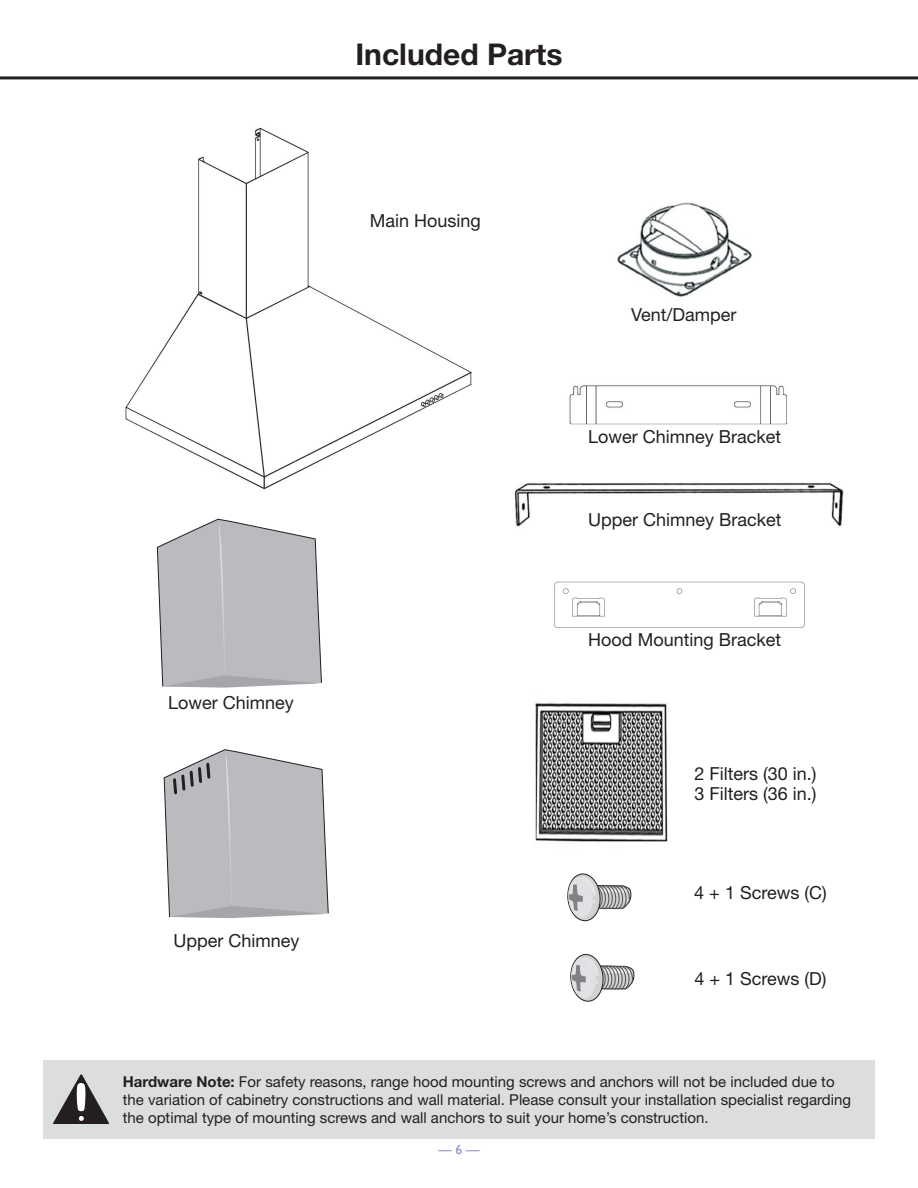
<style>
.page{position:relative;width:918px;height:1188px;background:#fff}
.page>*{position:absolute;margin:0;border:0;box-sizing:border-box;transform-origin:0 0}
.t1{font:700 30px "Helvetica Neue LT Std";color:#231f20}
.t2{font:18px/20.2px "Helvetica Neue LT Std";color:#231f20}
.B__body_copy{font:15px/18px "Helvetica Neue LT Std";color:#231f20}
.t3{font:13.5px "Gill Sans";color:#8e95c3}
.s1{font-weight:700}
</style>
<div class="page">
<hr style="left:0;top:76px;width:918px;height:3px;background:#231f20">
<img style="left:125px;top:128px;width:719px;height:714px">
<img style="left:603px;top:185px;width:156px;height:122px">
<div style="left:43px;top:1060px;width:832px;height:79px;background:#dcdddf"></div>
<svg style="left:53px;top:1074px;width:56px;height:50px"></svg>
<svg style="left:567px;top:873px;width:65px;height:49px"></svg>
<svg style="left:157px;top:514px;width:165px;height:174px;background:#c0c1c3"></svg>
<svg style="left:570px;top:954px;width:65px;height:48px"></svg>
<svg style="left:163px;top:744px;width:166px;height:174px;background:#bfc0c2"></svg>
<p class="t1" style="left:355px;top:35px;width:209px">Included Parts</p>
<p class="t2" style="left:370px;top:211px;width:113px">Main Housing</p>
<p class="t2" style="left:168px;top:692px;width:127px">Lower Chimney</p>
<p class="t2" style="left:174px;top:931px;width:128px">Upper Chimney</p>
<p class="t2" style="left:631px;top:304px;width:107px">Vent/Damper</p>
<p class="t2" style="left:588px;top:427px;width:195px">Lower Chimney Bracket</p>
<p class="t2" style="left:588px;top:510px;width:195px">Upper Chimney Bracket</p>
<p class="t2" style="left:588px;top:630px;width:194px">Hood Mounting Bracket</p>
<p class="t2" style="left:694px;top:763px;width:124px">2 Filters (30 in.)<br>3 Filters (36 in.)</p>
<p class="t2" style="left:694px;top:882px;width:134px">4 + 1 Screws (C)</p>
<p class="t2" style="left:694px;top:968px;width:134px">4 + 1 Screws (D)</p>
<p class="B__body_copy" style="left:123px;top:1072px;width:730px"><span class="s1">Hardware Note:</span> For safety reasons, range hood mounting screws and anchors will not be included due to the variation of cabinetry constructions and wall material. Please consult your installation specialist regarding the optimal type of mounting screws and wall anchors to suit your home’s construction.</p>
<p class="t3" style="left:438px;top:1142px;width:43px">— 6 —</p>
</div>
